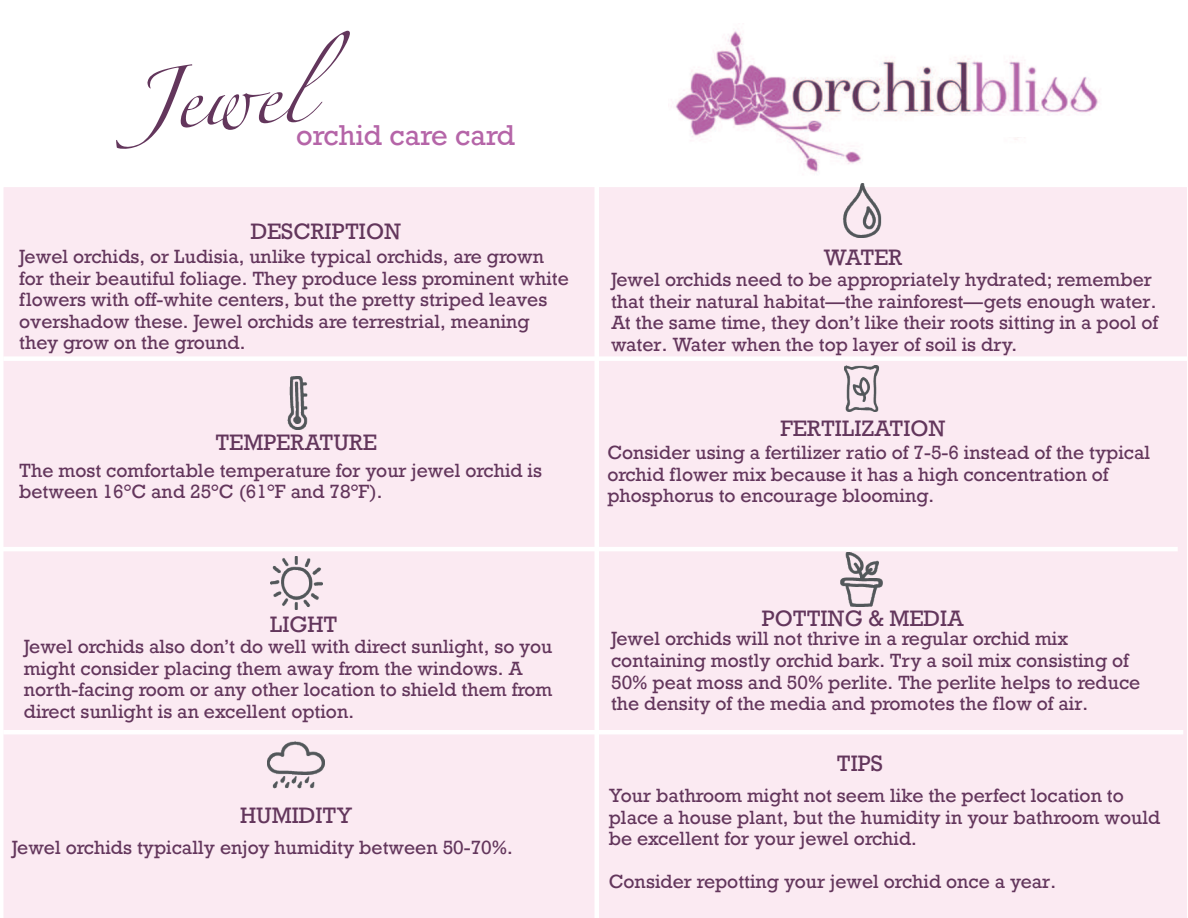
<style>
.page{position:relative;width:1188px;height:918px;background:#fff}
.page>*{position:absolute;margin:0;border:0;box-sizing:border-box;transform-origin:0 0}
.t1{font:27px "Rockwell";color:#b565a8}
.t2{font:21px "Rockwell";color:#63365c}
.t3{font:18px/21.6px "Rockwell";color:#63365c}
</style>
<div class="page">
<div style="left:3px;top:187px;width:1184px;height:731px;background:#fbeaf2"></div>
<img style="left:270px;top:557px;width:53px;height:52px">
<div style="left:3px;top:356px;width:1185px;height:5px;background:#fff"></div>
<hr style="left:3px;top:730px;width:1180px;height:4px;background:#fff">
<div style="left:594px;top:179px;width:5px;height:739px;background:#fff"></div>
<img style="left:671px;top:31px;width:429px;height:141px">
<div style="left:914px;top:117px;width:189px;height:20px;background:#fff"></div>
<img style="left:270px;top:377px;width:53px;height:52px">
<img style="left:268px;top:736px;width:57px;height:57px">
<img style="left:834px;top:184px;width:54px;height:54px">
<img style="left:834px;top:552px;width:54px;height:54px">
<img style="left:838px;top:365px;width:46px;height:47px">
<hr style="left:3px;top:547px;width:1175px;height:4px;background:#fff">
<h1 class="t1" style="left:296px;top:124px;width:220px">orchid care card</h1>
<p class="t2" style="left:251px;top:223px;width:152px">DESCRIPTION</p>
<p class="t3" style="left:19px;top:248px;width:551px">Jewel orchids, or Ludisia, unlike typical orchids, are grown for their beautiful foliage. They produce less prominent white flowers with off-white centers, but the pretty striped leaves overshadow these. Jewel orchids are terrestrial, meaning they grow on the ground.</p>
<p class="t2" style="left:216px;top:434px;width:163px">TEMPERATURE</p>
<p class="t3" style="left:19px;top:462px;width:524px">The most comfortable temperature for your jewel orchid is between 16°C and 25°C (61°F and 78°F).</p>
<p class="t2" style="left:824px;top:249px;width:80px">WATER</p>
<p class="t3" style="left:611px;top:271px;width:549px">Jewel orchids need to be appropriately hydrated; remember that their natural habitat—the rainforest—gets enough water.<br>At the same time, they don’t like their roots sitting in a pool of water. Water when the top layer of soil is dry.</p>
<p class="t2" style="left:780px;top:420px;width:167px">FERTILIZATION</p>
<p class="t3" style="left:607px;top:444px;width:545px">Consider using a fertilizer ratio of 7-5-6 instead of the typical orchid flower mix because it has a high concentration of phosphorus to encourage blooming.</p>
<p class="t2" style="left:762px;top:611px;width:204px">POTTING &amp; MEDIA</p>
<p class="t2" style="left:270px;top:616px;width:69px">LIGHT</p>
<p class="t3" style="left:24px;top:638px;width:530px">Jewel orchids also don’t do well with direct sunlight, so you might consider placing them away from the windows. A north-facing room or any other location to shield them from direct sunlight is an excellent option.</p>
<p class="t3" style="left:611px;top:630px;width:531px">Jewel orchids will not thrive in a regular orchid mix containing mostly orchid bark. Try a soil mix consisting of 50% peat moss and 50% perlite. The perlite helps to reduce the density of the media and promotes the flow of air.</p>
<p class="t2" style="left:240px;top:807px;width:114px">HUMIDITY</p>
<p class="t3" style="left:12px;top:838px;width:503px">Jewel orchids typically enjoy humidity between 50-70%.</p>
<p class="t2" style="left:837px;top:756px;width:48px">TIPS</p>
<p class="t3" style="left:609px;top:787px;width:553px">Your bathroom might not seem like the perfect location to place a house plant, but the humidity in your bathroom would be excellent for your jewel orchid.</p>
<p class="t3" style="left:609px;top:873px;width:449px">Consider repotting your jewel orchid once a year.</p>
</div>
